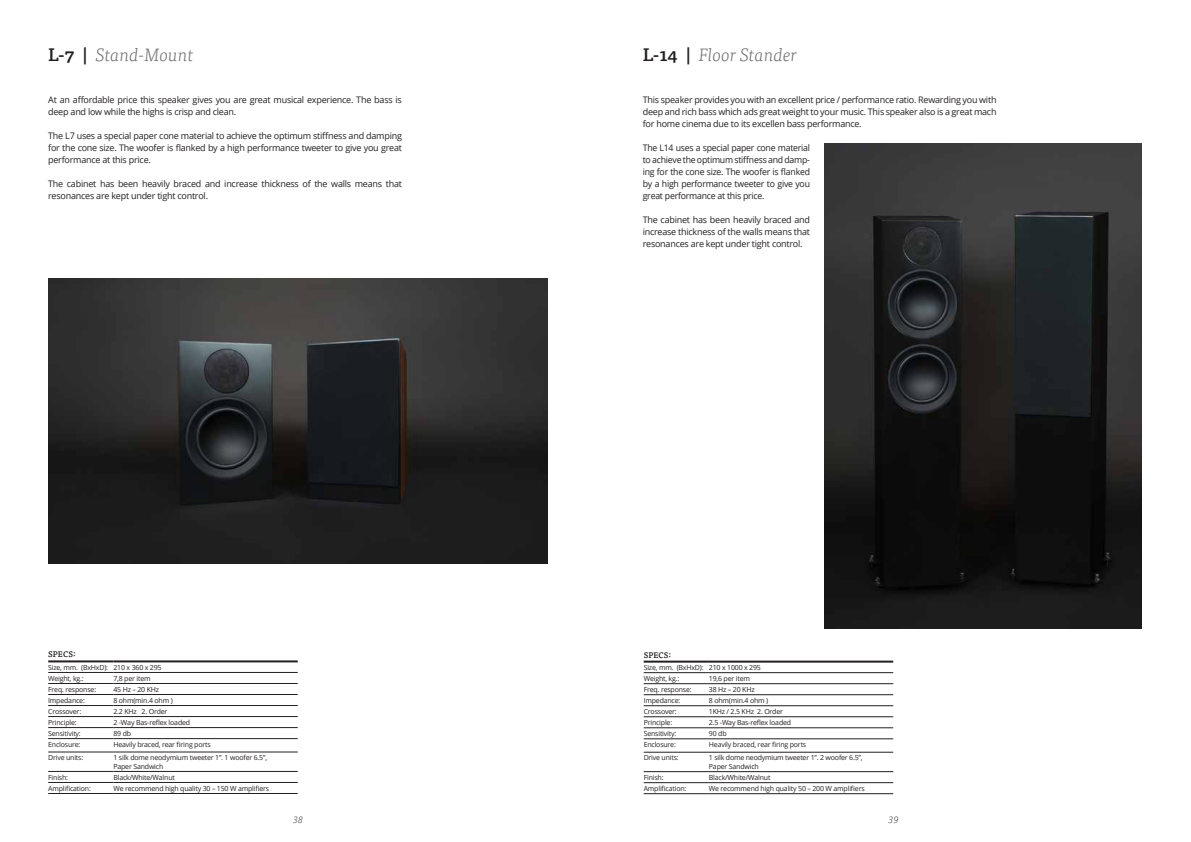
<style>
.page{position:relative;width:1191px;height:842px;background:#fff}
.page>*{position:absolute;margin:0;border:0;box-sizing:border-box;transform-origin:0 0}
.t1{font:italic 300 18px "Tisa Pro";color:#6c6d70}
.t2{font:9px/12px "Open Sans";letter-spacing:-.025em;color:#231f20;text-align:justify}
.t3{font:italic 300 9px "Open Sans";color:#231f20}
.t4{font:500 8px "Tisa Pro";letter-spacing:.01em;color:#231f20}
.t5{font:7px/11px "Open Sans";letter-spacing:-.025em;color:#231f20}
.s1{font-weight:500;font-style:normal;color:#231f20}
</style>
<div class="page">
<img style="left:48px;top:278px;width:499px;height:286px">
<hr style="left:48px;top:672px;width:65px;height:1px;background:#231f20">
<hr style="left:113px;top:672px;width:185px;height:1px;background:#231f20">
<hr style="left:48px;top:683px;width:65px;height:1px;background:#231f20">
<hr style="left:113px;top:683px;width:185px;height:1px;background:#231f20">
<hr style="left:48px;top:694px;width:65px;height:1px;background:#231f20">
<hr style="left:113px;top:694px;width:185px;height:1px;background:#231f20">
<hr style="left:48px;top:705px;width:65px;height:1px;background:#231f20">
<hr style="left:113px;top:705px;width:185px;height:1px;background:#231f20">
<hr style="left:48px;top:716px;width:65px;height:1px;background:#231f20">
<hr style="left:113px;top:716px;width:185px;height:1px;background:#231f20">
<hr style="left:48px;top:727px;width:65px;height:1px;background:#231f20">
<hr style="left:113px;top:727px;width:185px;height:1px;background:#231f20">
<hr style="left:48px;top:738px;width:65px;height:1px;background:#231f20">
<hr style="left:113px;top:738px;width:185px;height:1px;background:#231f20">
<hr style="left:48px;top:752px;width:65px;height:1px;background:#231f20">
<hr style="left:113px;top:752px;width:185px;height:1px;background:#231f20">
<hr style="left:48px;top:771px;width:65px;height:1px;background:#231f20">
<hr style="left:113px;top:771px;width:185px;height:1px;background:#231f20">
<hr style="left:48px;top:782px;width:65px;height:1px;background:#231f20">
<hr style="left:113px;top:782px;width:185px;height:1px;background:#231f20">
<hr style="left:48px;top:793px;width:65px;height:1px;background:#231f20">
<hr style="left:113px;top:793px;width:185px;height:1px;background:#231f20">
<hr style="left:48px;top:660px;width:65px;height:2px;background:#231f20">
<hr style="left:113px;top:660px;width:185px;height:2px;background:#231f20">
<hr style="left:643px;top:672px;width:66px;height:1px;background:#231f20">
<hr style="left:709px;top:672px;width:184px;height:1px;background:#231f20">
<hr style="left:643px;top:683px;width:66px;height:1px;background:#231f20">
<hr style="left:709px;top:683px;width:184px;height:1px;background:#231f20">
<hr style="left:643px;top:694px;width:66px;height:1px;background:#231f20">
<hr style="left:709px;top:694px;width:184px;height:1px;background:#231f20">
<hr style="left:643px;top:705px;width:66px;height:1px;background:#231f20">
<hr style="left:709px;top:705px;width:184px;height:1px;background:#231f20">
<hr style="left:643px;top:717px;width:66px;height:1px;background:#231f20">
<hr style="left:709px;top:717px;width:184px;height:1px;background:#231f20">
<hr style="left:643px;top:728px;width:66px;height:1px;background:#231f20">
<hr style="left:709px;top:728px;width:184px;height:1px;background:#231f20">
<hr style="left:643px;top:739px;width:66px;height:1px;background:#231f20">
<hr style="left:709px;top:739px;width:184px;height:1px;background:#231f20">
<hr style="left:643px;top:752px;width:66px;height:1px;background:#231f20">
<hr style="left:709px;top:752px;width:184px;height:1px;background:#231f20">
<hr style="left:643px;top:771px;width:66px;height:1px;background:#231f20">
<hr style="left:709px;top:771px;width:184px;height:1px;background:#231f20">
<hr style="left:643px;top:782px;width:66px;height:1px;background:#231f20">
<hr style="left:709px;top:782px;width:184px;height:1px;background:#231f20">
<hr style="left:643px;top:793px;width:66px;height:1px;background:#231f20">
<hr style="left:709px;top:793px;width:184px;height:1px;background:#231f20">
<hr style="left:643px;top:661px;width:66px;height:2px;background:#231f20">
<hr style="left:709px;top:661px;width:184px;height:2px;background:#231f20">
<img style="left:824px;top:143px;width:317px;height:486px">
<h1 class="t1" style="left:48px;top:43px;width:147px"><span class="s1">L-7 |</span> Stand-Mount</h1>
<p class="t2" style="left:48px;top:94px;width:355px">At an affordable price this speaker gives you are great musical experience. The bass is deep and low while the highs is crisp and clean.</p>
<p class="t2" style="left:48px;top:130px;width:355px">The L7 uses a special paper cone material to achieve the optimum stiffness and damping for the cone size. The woofer is flanked by a high performance tweeter to give you great performance at this price.</p>
<p class="t2" style="left:48px;top:178px;width:355px">The cabinet has been heavily braced and increase thickness of the walls means that resonances are kept under tight control.</p>
<p class="t4" style="left:48px;top:648px;width:29px">SPECS:</p>
<p class="t5" style="left:48px;top:661px;width:115px">Size, mm. (BxHxD): 210 x 360 x 295<br>Weight, kg.:</p>
<p class="t5" style="left:113px;top:672px;width:39px">7,8 per item</p>
<p class="t5" style="left:48px;top:683px;width:49px">Freq. response:</p>
<p class="t5" style="left:113px;top:683px;width:47px">45 Hz – 20 KHz</p>
<p class="t5" style="left:48px;top:694px;width:38px">Impedance:</p>
<p class="t5" style="left:113px;top:694px;width:61px">8 ohm(min.4 ohm )</p>
<p class="t5" style="left:48px;top:705px;width:34px">Crossover:</p>
<p class="t5" style="left:113px;top:705px;width:55px">2.2 KHz 2. Order</p>
<p class="t5" style="left:48px;top:716px;width:30px">Principle:</p>
<p class="t5" style="left:113px;top:716px;width:78px">2 -Way Bas-reflex loaded</p>
<p class="t5" style="left:48px;top:727px;width:34px">Sensitivity:</p>
<p class="t5" style="left:113px;top:727px;width:19px">89 db</p>
<p class="t5" style="left:48px;top:738px;width:34px">Enclosure:</p>
<p class="t5" style="left:113px;top:738px;width:99px">Heavily braced, rear firing ports</p>
<p class="t5" style="left:48px;top:752px;width:37px">Drive units:</p>
<p class="t5" style="left:113px;top:753px;width:155px;line-height:8.4px">1 silk dome neodymium tweeter 1”. 1 woofer 6.5”,<br>Paper Sandwich</p>
<p class="t5" style="left:48px;top:771px;width:21px">Finish:</p>
<p class="t5" style="left:113px;top:771px;width:63px">Black/White/Walnut</p>
<p class="t5" style="left:48px;top:782px;width:44px">Amplification:</p>
<p class="t5" style="left:113px;top:782px;width:157px">We recommend high quality 30 – 150 W amplifiers</p>
<h1 class="t1" style="left:643px;top:43px;width:156px"><span class="s1">L-14 |</span> Floor Stander</h1>
<p class="t2" style="left:643px;top:94px;width:355px">This speaker provides you with an excellent price / performance ratio. Rewarding you with deep and rich bass which ads great weight to your music. This speaker also is a great mach for home cinema due to its excellen bass performance.</p>
<p class="t2" style="left:643px;top:142px;width:169px">The L14 uses a special paper cone material to achieve the optimum stiffness and damp&shy;ing for the cone size. The woofer is flanked by a high performance tweeter to give you great performance at this price.</p>
<p class="t2" style="left:643px;top:214px;width:169px">The cabinet has been heavily braced and increase thickness of the walls means that resonances are kept under tight control.</p>
<p class="t4" style="left:643px;top:649px;width:29px">SPECS:</p>
<p class="t5" style="left:643px;top:662px;width:119px">Size, mm. (BxHxD): 210 x 1000 x 295<br>Weight, kg.:</p>
<p class="t5" style="left:709px;top:673px;width:43px">19,6 per item</p>
<p class="t5" style="left:643px;top:684px;width:49px">Freq. response:</p>
<p class="t5" style="left:709px;top:684px;width:47px">38 Hz – 20 KHz</p>
<p class="t5" style="left:643px;top:695px;width:38px">Impedance:</p>
<p class="t5" style="left:709px;top:695px;width:61px">8 ohm(min.4 ohm )</p>
<p class="t5" style="left:643px;top:706px;width:34px">Crossover:</p>
<p class="t5" style="left:709px;top:706px;width:76px">1KHz / 2.5 KHz 2. Order</p>
<p class="t5" style="left:643px;top:717px;width:30px">Principle:</p>
<p class="t5" style="left:709px;top:717px;width:84px">2.5 -Way Bas-reflex loaded</p>
<p class="t5" style="left:643px;top:728px;width:34px">Sensitivity:</p>
<p class="t5" style="left:709px;top:728px;width:19px">90 db</p>
<p class="t5" style="left:643px;top:739px;width:34px">Enclosure:</p>
<p class="t5" style="left:709px;top:739px;width:99px">Heavily braced, rear firing ports</p>
<p class="t5" style="left:643px;top:752px;width:37px">Drive units:</p>
<p class="t5" style="left:709px;top:753px;width:155px;line-height:8.4px">1 silk dome neodymium tweeter 1”. 2 woofer 6.5”,<br>Paper Sandwich</p>
<p class="t5" style="left:643px;top:772px;width:21px">Finish:</p>
<p class="t5" style="left:709px;top:772px;width:63px">Black/White/Walnut</p>
<p class="t5" style="left:643px;top:783px;width:44px">Amplification:</p>
<p class="t5" style="left:709px;top:783px;width:157px">We recommend high quality 50 – 200 W amplifiers</p>
<p class="t3" style="left:293px;top:814px;width:12px">38</p>
<p class="t3" style="left:888px;top:814px;width:12px">39</p>
</div>
